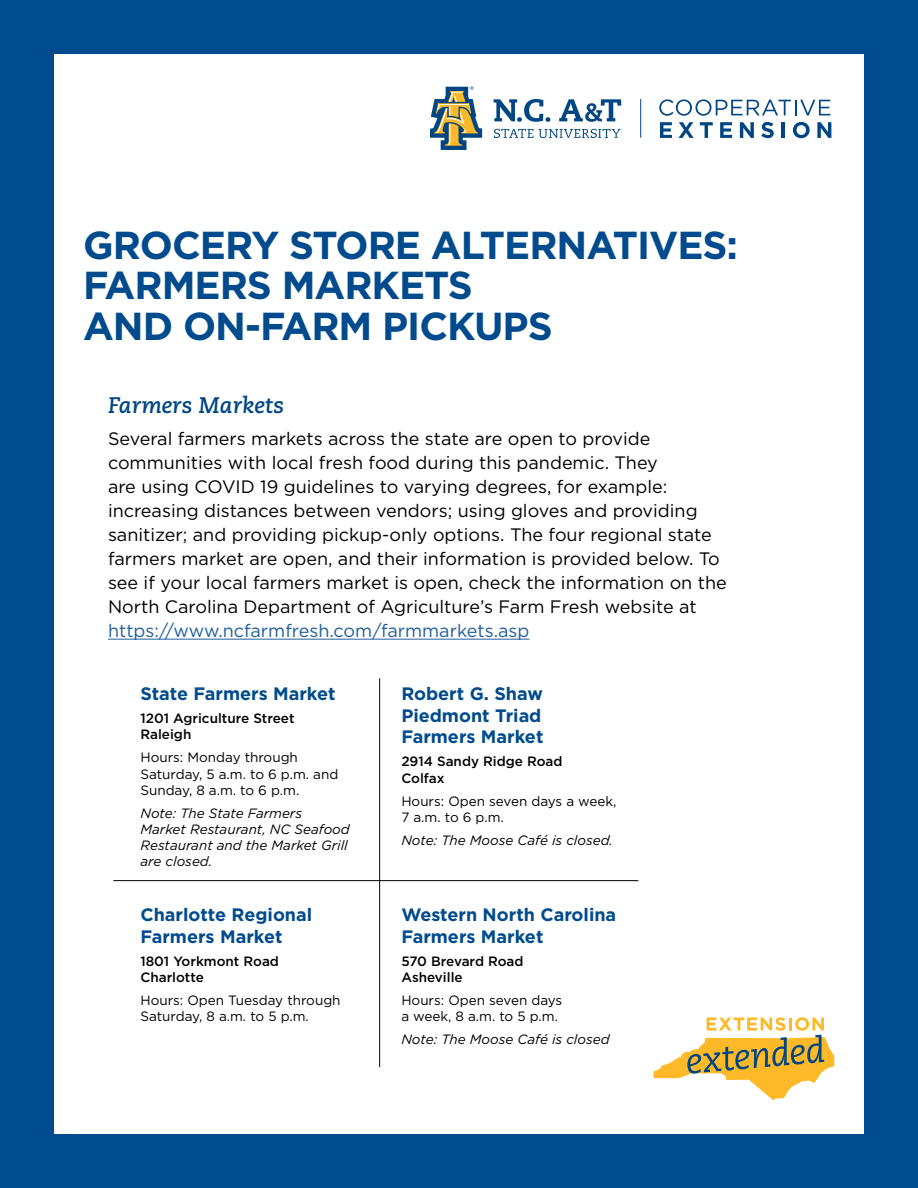
<style>
.page{position:relative;width:918px;height:1188px;background:#004b8d}
.page>*{position:absolute;margin:0;border:0;box-sizing:border-box;transform-origin:0 0}
.t1{font:700 39px/40.5px "Gotham";letter-spacing:-.025em;color:#004b8d}
.t2{font:italic 700 22.5px "Caecilia";color:#004684}
.t3{font:18px/24px "Gotham";color:#000}
.t4{font:700 18px/21.6px "Gotham";color:#004b8d}
.t5{font:18px "Gotham";color:#215e9e}
.t6{font:13.5px/16.2px "Gotham";color:#000}
.t7{font:italic 13.5px/16.2px "Gotham";color:#000}
.t8{font:500 13.5px/16.2px "Gotham";color:#000}
</style>
<div class="page">
<div style="left:54px;top:54px;width:810px;height:1080px;background:#fff"></div>
<svg style="left:494px;top:99px;width:56px;height:23px"></svg>
<svg style="left:559px;top:99px;width:62px;height:23px"></svg>
<svg style="left:494px;top:129px;width:127px;height:9px"></svg>
<svg style="left:430px;top:86px;width:52px;height:64px"></svg>
<svg style="left:659px;top:99px;width:171px;height:17px"></svg>
<svg style="left:660px;top:122px;width:12px;height:16px"></svg>
<svg style="left:679px;top:122px;width:15px;height:16px"></svg>
<svg style="left:700px;top:122px;width:13px;height:16px"></svg>
<svg style="left:720px;top:122px;width:12px;height:16px"></svg>
<svg style="left:740px;top:122px;width:14px;height:16px"></svg>
<svg style="left:761px;top:122px;width:13px;height:16px"></svg>
<hr style="left:782px;top:122px;width:3px;height:16px;background:#004684">
<svg style="left:793px;top:122px;width:17px;height:16px"></svg>
<svg style="left:817px;top:122px;width:14px;height:16px"></svg>
<hr style="left:640px;top:99px;width:1px;height:39px;background:#004684">
<svg style="left:653px;top:1017px;width:181px;height:83px"></svg>
<hr style="left:379px;top:678px;width:1px;height:389px;background:#000">
<hr style="left:113px;top:880px;width:525px;height:1px;background:#000">
<hr style="left:108px;top:639px;width:421px;height:1px;background:#215e9e">
<h1 class="t1" style="left:83px;top:225px;width:657px">GROCERY STORE ALTERNATIVES:<br>FARMERS MARKETS<br>AND ON-FARM PICKUPS</h1>
<p class="t2" style="left:108px;top:392px;width:177px">Farmers Markets</p>
<p class="t3" style="left:108px;top:426px;width:620px">Several farmers markets across the state are open to provide communities with local fresh food during this pandemic. They<br>are using COVID 19 guidelines to varying degrees, for example: increasing distances between vendors; using gloves and providing sanitizer; and providing pickup-only options. The four regional state farmers market are open, and their information is provided below. To see if your local farmers market is open, check the information on the North Carolina Department of Agriculture’s Farm Fresh website at</p>
<p class="t5" style="left:108px;top:619px;width:423px">https://www.ncfarmfresh.com/farmmarkets.asp</p>
<p class="t4" style="left:140px;top:683px;width:197px">State Farmers Market</p>
<p class="t8" style="left:140px;top:710px;width:156px">1201 Agriculture Street<br>Raleigh</p>
<p class="t6" style="left:140px;top:749px;width:199px">Hours: Monday through<br>Saturday, 5 a.m. to 6 p.m. and<br>Sunday, 8 a.m. to 6 p.m.</p>
<p class="t7" style="left:140px;top:805px;width:211px">Note: The State Farmers<br>Market Restaurant, NC Seafood<br>Restaurant and the Market Grill are closed.</p>
<p class="t4" style="left:140px;top:904px;width:173px">Charlotte Regional<br>Farmers Market</p>
<p class="t8" style="left:140px;top:953px;width:140px">1801 Yorkmont Road<br>Charlotte</p>
<p class="t6" style="left:140px;top:992px;width:202px">Hours: Open Tuesday through<br>Saturday, 8 a.m. to 5 p.m.</p>
<p class="t4" style="left:401px;top:683px;width:144px;text-align:justify">Robert G. Shaw Piedmont Triad Farmers Market</p>
<p class="t8" style="left:401px;top:753px;width:163px">2914 Sandy Ridge Road<br>Colfax</p>
<p class="t6" style="left:401px;top:792px;width:217px">Hours: Open seven days a week,<br>7 a.m. to 6 p.m.</p>
<p class="t7" style="left:401px;top:832px;width:213px">Note: The Moose Café is closed.</p>
<p class="t4" style="left:401px;top:904px;width:216px">Western North Carolina<br>Farmers Market</p>
<p class="t8" style="left:401px;top:953px;width:124px">570 Brevard Road<br>Asheville</p>
<p class="t6" style="left:401px;top:992px;width:162px">Hours: Open seven days a week, 8 a.m. to 5 p.m.</p>
<p class="t7" style="left:401px;top:1031px;width:210px">Note: The Moose Café is closed</p>
</div>
